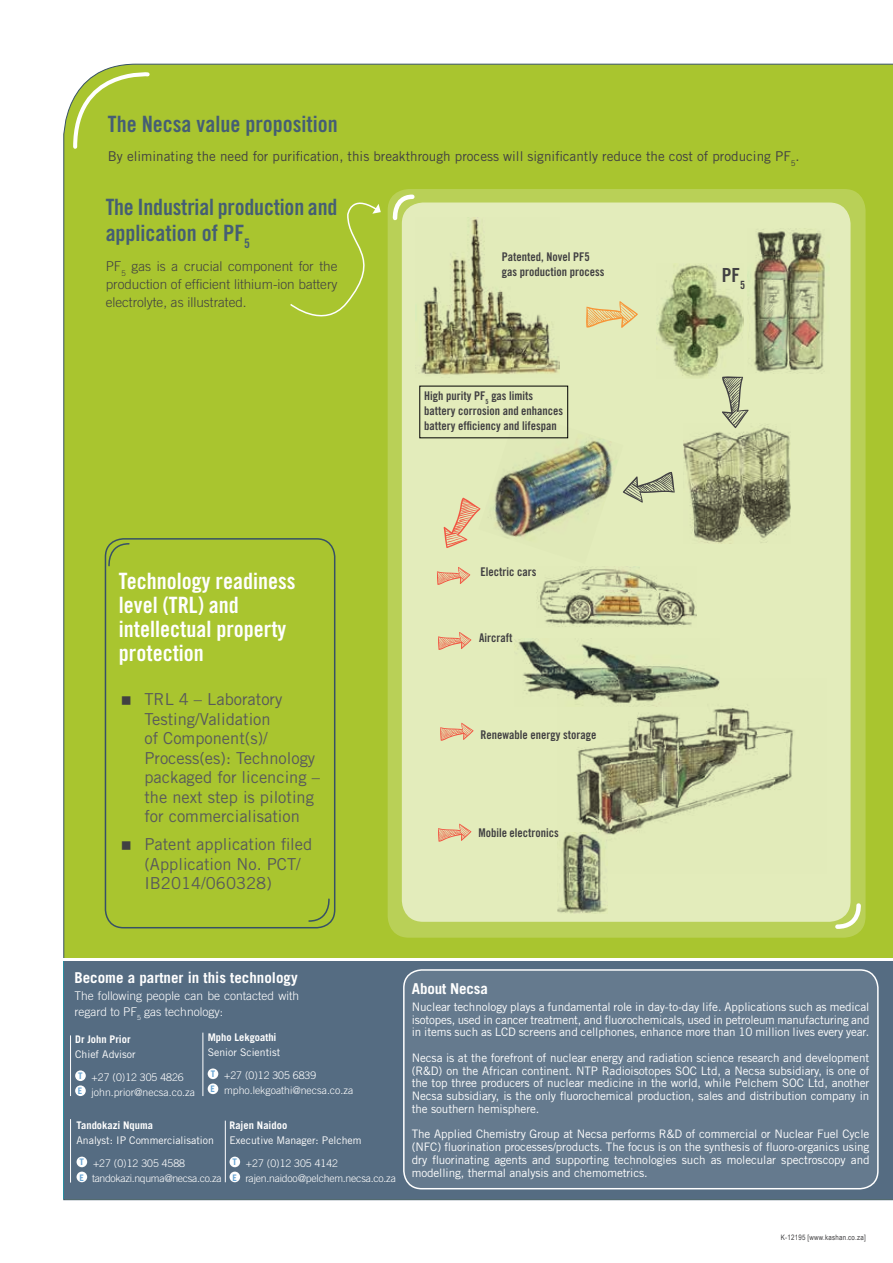
<style>
.page{position:relative;width:893px;height:1263px;background:#fff}
.page>*{position:absolute;margin:0;border:0;box-sizing:border-box;transform-origin:0 0}
.t1{font:22.5px/25.5px "Trade Gothic Bold Cond Twenty";color:#455e74}
.t2{font:22.5px/24px "Trade Gothic Bold Cond Twenty";color:#fff}
.t3{font:19.5px "Trade Gothic Bold Cond Twenty";color:#414042}
.t4{font:16.5px/19.5px "Trade Gothic";color:#58595b}
.t5{font:700 15px "Trade Gothic";color:#fff}
.t6{font:13.5px "Trade Gothic";color:#414042}
.t7{font:300 13.5px/18px "Trade Gothic";color:#414042;text-align:justify}
.t8{font:12px/15px "Trade Gothic Bold Cond Twenty";color:#414042}
.t9{font:300 12px/16.5px "Trade Gothic";color:#fff}
.t10{font:11.7px/12.8px "Trade Gothic";letter-spacing:-.01em;color:#fff;text-align:justify}
.t11{font:300 10.5px/15px "Trade Gothic";color:#fff}
.t12{font:10.5px "Trade Gothic";color:#fff}
.t13{font:700 10.5px "Trade Gothic";color:#fff}
.t14{font:300 10.5px/15px "Trade Gothic";letter-spacing:-.02em;color:#fff}
.t15{font:300 10.5px/15px "Trade Gothic";letter-spacing:-.03em;color:#fff}
.t16{font:7.5px "Arial Narrow";letter-spacing:.03em;color:#414042}
</style>
<div class="page">
<div style="left:63px;top:64px;width:830px;height:1136px;background:#a9c52f"></div>
<div style="left:388px;top:189px;width:477px;height:749px;background:#b9d057;border-radius:21px"></div>
<div style="left:64px;top:961px;width:829px;height:238px;background:#556c82"></div>
<div style="left:75px;top:1070px;width:11px;height:11px;background:#fff;border-radius:50%"></div>
<div style="left:75px;top:1085px;width:11px;height:11px;background:#fff;border-radius:50%"></div>
<div style="left:77px;top:1156px;width:10px;height:11px;background:#fff;border-radius:50%"></div>
<div style="left:77px;top:1171px;width:10px;height:11px;background:#fff;border-radius:50%"></div>
<div style="left:230px;top:1156px;width:10px;height:11px;background:#fff;border-radius:50%"></div>
<div style="left:230px;top:1171px;width:10px;height:11px;background:#fff;border-radius:50%"></div>
<div style="left:208px;top:1068px;width:10px;height:11px;background:#fff;border-radius:50%"></div>
<div style="left:208px;top:1083px;width:10px;height:11px;background:#fff;border-radius:50%"></div>
<hr style="left:70px;top:1035px;width:1px;height:61px;background:#fff">
<hr style="left:70px;top:1119px;width:1px;height:63px;background:#fff">
<hr style="left:225px;top:1121px;width:1px;height:61px;background:#fff">
<hr style="left:202px;top:1032px;width:1px;height:64px;background:#fff">
<hr style="left:0;top:958px;width:893px;height:3px;background:#fff">
<div style="left:404px;top:970px;width:474px;height:219px;background:#657a8e;border-radius:18px"></div>
<div style="left:403px;top:969px;width:476px;height:220px;border:2px solid #fff;border-radius:18px"></div>
<svg style="left:833px;top:901px;width:30px;height:30px"></svg>
<div style="left:402px;top:203px;width:448px;height:719px;background:#e3ecbb;border-radius:21px"></div>
<svg style="left:71px;top:69px;width:81px;height:82px;background:#b3cc4c"></svg>
<div style="left:105px;top:538px;width:230px;height:390px;border:2px solid #375166;border-radius:18px"></div>
<svg style="left:108px;top:542px;width:22px;height:25px"></svg>
<svg style="left:308px;top:898px;width:22px;height:24px"></svg>
<img style="left:421px;top:219px;width:138px;height:156px">
<img style="left:657px;top:264px;width:86px;height:114px">
<img style="left:683px;top:424px;width:108px;height:119px">
<img style="left:478px;top:411px;width:140px;height:129px">
<img style="left:537px;top:567px;width:159px;height:60px">
<img style="left:557px;top:874px;width:50px;height:40px">
<img style="left:514px;top:638px;width:202px;height:56px">
<img style="left:557px;top:678px;width:237px;height:196px">
<img style="left:747px;top:228px;width:78px;height:146px">
<svg style="left:586px;top:301px;width:52px;height:27px"></svg>
<svg style="left:722px;top:376px;width:27px;height:52px"></svg>
<svg style="left:623px;top:472px;width:52px;height:31px"></svg>
<svg style="left:444px;top:498px;width:37px;height:50px"></svg>
<svg style="left:437px;top:567px;width:33px;height:18px"></svg>
<svg style="left:438px;top:632px;width:33px;height:18px"></svg>
<svg style="left:440px;top:723px;width:34px;height:18px"></svg>
<svg style="left:438px;top:823px;width:33px;height:19px"></svg>
<svg style="left:289px;top:63px;width:128px;height:268px;background:#acc739"></svg>
<svg style="left:122px;top:696px;width:9px;height:9px"></svg>
<svg style="left:122px;top:841px;width:9px;height:9px"></svg>
<h1 class="t1" style="left:108px;top:111px;width:231px">The Necsa value proposition</h1>
<p class="t6" style="left:108px;top:148px;width:693px">By eliminating the need for purification, this breakthrough process will significantly reduce the cost of producing PF<sub>5</sub>.</p>
<h1 class="t1" style="left:106px;top:194px;width:233px">The Industrial production and application of PF<sub>5</sub></h1>
<p class="t7" style="left:106px;top:257px;width:233px">PF<sub>5</sub> gas is a crucial component for the production of efficient lithium-ion battery electrolyte, as illustrated.</p>
<p class="t8" style="left:502px;top:249px;width:104px">Patented, Novel PF5 gas production process</p>
<p class="t8" style="left:424px;top:388px;width:140px">High purity PF<sub>5</sub> gas limits battery corrosion and enhances battery efficiency and lifespan</p>
<h2 class="t3" style="left:722px;top:263px;width:25px">PF<sub>5</sub></h2>
<h1 class="t2" style="left:119px;top:568px;width:178px">Technology readiness level (TRL) and intellectual property protection</h1>
<h3 class="t4" style="left:144px;top:689px;width:177px">TRL 4 – Laboratory<br>Testing/Validation<br>of Component(s)/<br>Process(es): Technology packaged for licencing – the next step is piloting for commercialisation</h3>
<h3 class="t4" style="left:144px;top:834px;width:169px">Patent application filed (Application No. PCT/<br>IB2014/060328)</h3>
<p class="t8" style="left:480px;top:564px;width:57px">Electric cars</p>
<p class="t8" style="left:479px;top:630px;width:35px">Aircraft</p>
<p class="t8" style="left:480px;top:727px;width:117px">Renewable energy storage</p>
<p class="t8" style="left:478px;top:825px;width:82px">Mobile electronics</p>
<p class="t5" style="left:74px;top:969px;width:225px">Become a partner in this technology</p>
<p class="t9" style="left:74px;top:987px;width:226px">The following people can be contacted with regard to PF<sub>5</sub> gas technology:</p>
<p class="t13" style="left:208px;top:1030px;width:70px">Mpho Lekgoathi</p>
<p class="t12" style="left:208px;top:1045px;width:74px">Senior Scientist</p>
<p class="t11" style="left:210px;top:1068px;width:144px"><sup>T</sup> +27 (0)12 305 6839<br><sup>E</sup> mpho.lekgoathi@necsa.co.za</p>
<p class="t13" style="left:75px;top:1032px;width:57px">Dr John Prior</p>
<p class="t12" style="left:75px;top:1047px;width:62px">Chief Advisor</p>
<p class="t11" style="left:78px;top:1070px;width:119px"><sup>T</sup> +27 (0)12 305 4826<br><sup>E</sup> john.prior@necsa.co.za</p>
<p class="t13" style="left:77px;top:1118px;width:78px">Tandokazi Nquma</p>
<p class="t12" style="left:77px;top:1134px;width:139px">Analyst: IP Commercialisation</p>
<p class="t15" style="left:79px;top:1156px;width:144px"><sup>T</sup> +27 (0)12 305 4588<br><sup>E</sup> tandokazi.nquma@necsa.co.za</p>
<p class="t13" style="left:230px;top:1118px;width:59px">Rajen Naidoo</p>
<p class="t12" style="left:230px;top:1134px;width:134px">Executive Manager: Pelchem</p>
<p class="t14" style="left:232px;top:1156px;width:165px"><sup>T</sup> +27 (0)12 305 4142<br><sup>E</sup> rajen.naidoo@pelchem.necsa.co.za</p>
<p class="t5" style="left:412px;top:979px;width:78px">About Necsa</p>
<p class="t10" style="left:412px;top:1000px;width:459px">Nuclear technology plays a fundamental role in day-to-day life. Applications such as medical isotopes, used in cancer treatment, and fluorochemicals, used in petroleum manufacturing and in items such as LCD screens and cellphones, enhance more than 10 million lives every year.</p>
<p class="t10" style="left:412px;top:1051px;width:459px">Necsa is at the forefront of nuclear energy and radiation science research and development (R&amp;D) on the African continent. NTP Radioisotopes SOC Ltd, a Necsa subsidiary, is one of the top three producers of nuclear medicine in the world, while Pelchem SOC Ltd, another Necsa subsidiary, is the only fluorochemical production, sales and distribution company in the southern hemisphere.</p>
<p class="t10" style="left:412px;top:1127px;width:459px">The Applied Chemistry Group at Necsa performs R&amp;D of commercial or Nuclear Fuel Cycle (NFC) fluorination processes/products. The focus is on the synthesis of fluoro-organics using dry fluorinating agents and supporting technologies such as molecular spectroscopy and modelling, thermal analysis and chemometrics.</p>
<p class="t16" style="left:781px;top:1232px;width:86px">K-12195 [www.kashan.co.za]</p>
</div>
